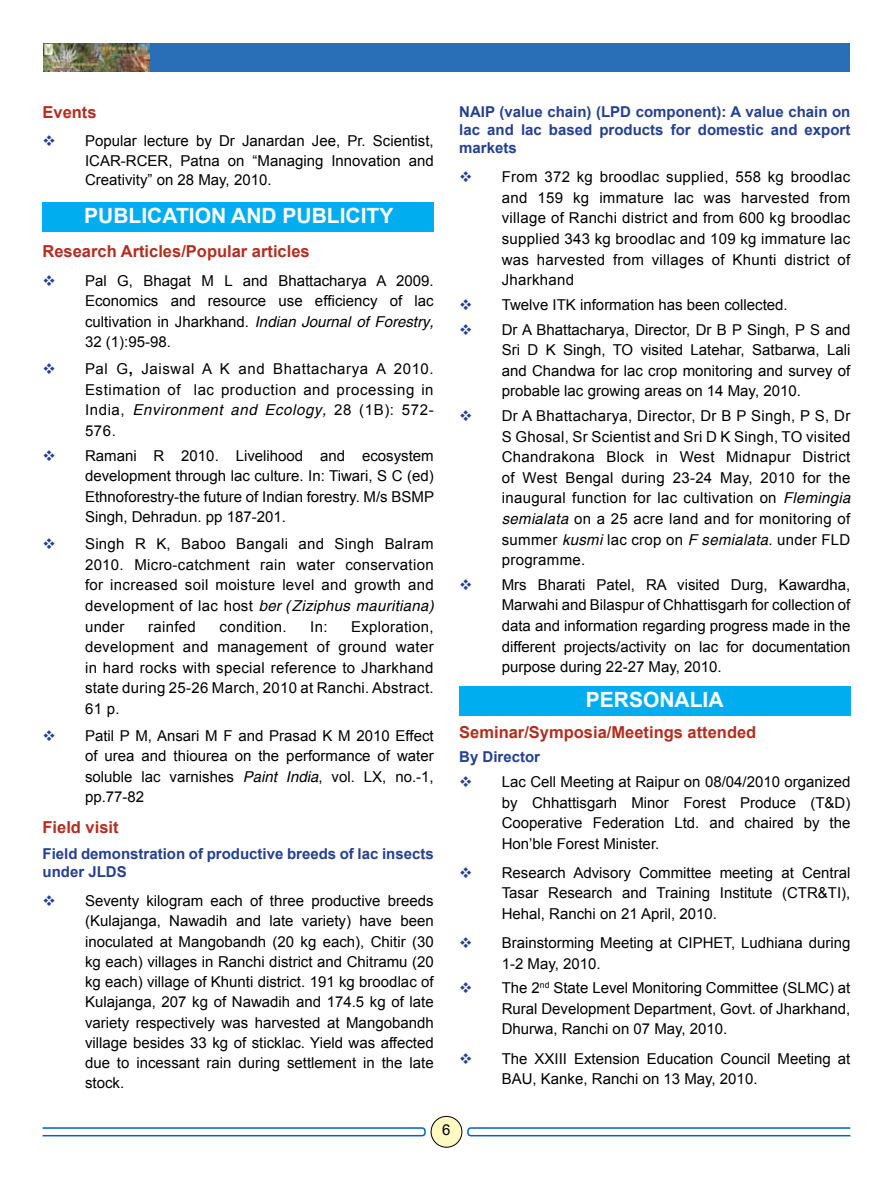
<style>
.page{position:relative;width:893px;height:1191px;background:#fff}
.page>*{position:absolute;margin:0;border:0;box-sizing:border-box;transform-origin:0 0}
.t1{font:700 21px "Arial";color:#fff}
.t2{font:700 16.5px "Arial";color:#b22e20}
.t3{font:15px/20.5px "Arial";color:#000;text-align:justify}
.t4{font:700 15px/18px "Arial";color:#25408f;text-align:justify}
.t5{font:15px/27px "Arial";letter-spacing:.04em;color:#000}
.t6{font:italic 15px "Helvetica";color:#000}
.t7{font:italic 15px "Helvetica";letter-spacing:.02em;color:#000}
.t8{font:italic 15px "Helvetica";letter-spacing:.04em;color:#000}
.t9{font:15px "Arial";letter-spacing:.02em;color:#000}
.s1{font-family:"Arial";font-style:normal}
.s2{font-weight:700}
.s3{font-family:"Helvetica";font-style:italic}
</style>
<div class="page">
<div style="left:430px;top:1115px;width:33px;height:33px;border:1px solid #fff;border-radius:50%"></div>
<div style="left:431px;top:1116px;width:31px;height:31px;background:#fffac2;border-radius:50%"></div>
<div style="left:431px;top:1116px;width:31px;height:31px;border:1px solid #000;border-radius:50%"></div>
<div style="left:38px;top:1127px;width:388px;height:9px;border:2px solid #0066b3;border-radius:3px"></div>
<div style="left:38px;top:1126px;width:5px;height:10px;background:#fff"></div>
<div style="left:467px;top:1127px;width:387px;height:9px;border:2px solid #0066b3;border-radius:3px"></div>
<div style="left:850px;top:1126px;width:5px;height:10px;background:#fff"></div>
<div style="left:43px;top:43px;width:807px;height:29px;background:#286fb7"></div>
<img style="left:43px;top:43px;width:107px;height:29px">
<div style="left:459px;top:686px;width:391px;height:30px;background:#00aeef"></div>
<div style="left:43px;top:203px;width:391px;height:29px;background:#00aeef"></div>
<p class="t2" style="left:43px;top:102px;width:56px">Events</p>
<p class="t3" style="left:85px;top:131px;width:350px;line-height:19.5px">Popular lecture by Dr Janardan Jee, Pr. Scientist, ICAR-RCER, Patna on “Managing Innovation and Creativity” on 28 May, 2010.</p>
<h1 class="t1" style="left:84px;top:202px;width:311px">Publication and Publicity</h1>
<p class="t2" style="left:43px;top:240px;width:269px">Research Articles/Popular articles</p>
<p class="t3" style="left:85px;top:270px;width:350px">Pal G, Bhagat M L and Bhattacharya A 2009.<br>Economics and resource use efficiency of lac</p>
<p class="t6" style="left:85px;top:313px;width:350px"><span class="s1">cultivation in Jharkhand.</span> Indian Journal of Forestry,</p>
<p class="t5" style="left:85px;top:329px;width:350px">32 (1):95-98.<br>Pal G<span class="s2">,</span> Jaiswal A K and Bhattacharya A 2010.</p>
<p class="t5" style="left:85px;top:376px;width:350px">Estimation of lac production and processing in</p>
<p class="t8" style="left:85px;top:401px;width:350px"><span class="s1">India,</span> Environment and Ecology, <span class="s1">28 (1B): 572-</span></p>
<p class="t3" style="left:85px;top:418px;width:350px;line-height:24.8px">576.<br>Ramani R 2010. Livelihood and ecosystem</p>
<p class="t3" style="left:85px;top:466px;width:350px">development through lac culture. In: Tiwari, S C (ed)<br>Ethnoforestry-the future of Indian forestry. M/s BSMP Singh, Dehradun. pp 187-201.</p>
<p class="t3" style="left:85px;top:534px;width:350px">Singh R K, Baboo Bangali and Singh Balram 2010. Micro-catchment rain water conservation for increased soil moisture level and growth and</p>
<p class="t7" style="left:85px;top:597px;width:350px"><span class="s1">development of lac host</span> ber (Ziziphus mauritiana)</p>
<p class="t3" style="left:85px;top:616px;width:41px">under</p>
<p class="t9" style="left:148px;top:616px;width:49px">rainfed</p>
<p class="t9" style="left:220px;top:616px;width:68px">condition.</p>
<p class="t3" style="left:310px;top:616px;width:19px">In:</p>
<p class="t3" style="left:85px;top:616px;width:350px;text-indent:266px">Exploration, development and management of ground water in hard rocks with special reference to Jharkhand state during 25-26 March, 2010 at Ranchi. Abstract.<br>61 p.</p>
<p class="t3" style="left:85px;top:725px;width:350px">Patil P M, Ansari M F and Prasad K M 2010 Effect of urea and thiourea on the performance of water soluble lac varnishes <span class="s3">Paint India</span>, vol. LX, no.-1, pp.77-82</p>
<p class="t2" style="left:43px;top:816px;width:78px">Field visit</p>
<p class="t4" style="left:43px;top:845px;width:393px">Field demonstration of productive breeds of lac insects under JLDS</p>
<p class="t3" style="left:85px;top:891px;width:350px">Seventy kilogram each of three productive breeds (Kulajanga, Nawadih and late variety) have been inoculated at Mangobandh (20 kg each), Chitir (30 kg each) villages in Ranchi district and Chitramu (20 kg each) village of Khunti district. 191 kg broodlac of Kulajanga, 207 kg of Nawadih and 174.5 kg of late variety respectively was harvested at Mangobandh village besides 33 kg of sticklac. Yield was affected due to incessant rain during settlement in the late stock.</p>
<p class="t4" style="left:459px;top:103px;width:393px">NAIP (value chain) (LPD component): A value chain on lac and lac based products for domestic and export markets</p>
<p class="t3" style="left:502px;top:167px;width:350px">From 372 kg broodlac supplied, 558 kg broodlac and 159 kg immature lac was harvested from village of Ranchi district and from 600 kg broodlac supplied 343 kg broodlac and 109 kg immature lac was harvested from villages of Khunti district of Jharkhand</p>
<p class="t3" style="left:502px;top:292px;width:350px;line-height:24.8px">Twelve ITK information has been collected.<br>Dr A Bhattacharya, Director, Dr B P Singh, P S and</p>
<p class="t3" style="left:502px;top:340px;width:350px">Sri D K Singh, TO visited Latehar, Satbarwa, Lali and Chandwa for lac crop monitoring and survey of probable lac growing areas on 14 May, 2010.</p>
<p class="t3" style="left:502px;top:406px;width:350px">Dr A Bhattacharya, Director, Dr B P Singh, P S, Dr S Ghosal, Sr Scientist and Sri D K Singh, TO visited Chandrakona Block in West Midnapur District of West Bengal during 23-24 May, 2010 for the inaugural function for lac cultivation on <span class="s3">Flemingia semialata</span> on a 25 acre land and for monitoring of summer <span class="s3">kusmi</span> lac crop on <span class="s3">F semialata</span>. under FLD programme.</p>
<p class="t3" style="left:502px;top:574px;width:350px">Mrs Bharati Patel, RA visited Durg, Kawardha, Marwahi and Bilaspur of Chhattisgarh for collection of data and information regarding progress made in the different projects/activity on lac for documentation purpose during 22-27 May, 2010.</p>
<h1 class="t1" style="left:586px;top:686px;width:139px">Personalia</h1>
<p class="t2" style="left:459px;top:721px;width:299px">Seminar/Symposia/Meetings attended</p>
<p class="t4" style="left:459px;top:748px;width:83px">By Director</p>
<p class="t3" style="left:502px;top:771px;width:350px">Lac Cell Meeting at Raipur on 08/04/2010 organized by Chhattisgarh Minor Forest Produce (T&amp;D)<br>Cooperative Federation Ltd. and chaired by the Hon’ble Forest Minister.</p>
<p class="t3" style="left:502px;top:862px;width:350px">Research Advisory Committee meeting at Central Tasar Research and Training Institute (CTR&amp;TI), Hehal, Ranchi on 21 April, 2010.</p>
<p class="t3" style="left:502px;top:932px;width:350px">Brainstorming Meeting at CIPHET, Ludhiana during<br>1-2 May, 2010.</p>
<p class="t3" style="left:502px;top:978px;width:350px">The 2<sup>nd</sup> State Level Monitoring Committee (SLMC) at Rural Development Department, Govt. of Jharkhand, Dhurwa, Ranchi on 07 May, 2010.</p>
<p class="t3" style="left:502px;top:1048px;width:350px">The XXIII Extension Education Council Meeting at<br>BAU, Kanke, Ranchi on 13 May, 2010.</p>
<p class="t3" style="left:442px;top:1119px;width:10px">6</p>
</div>
